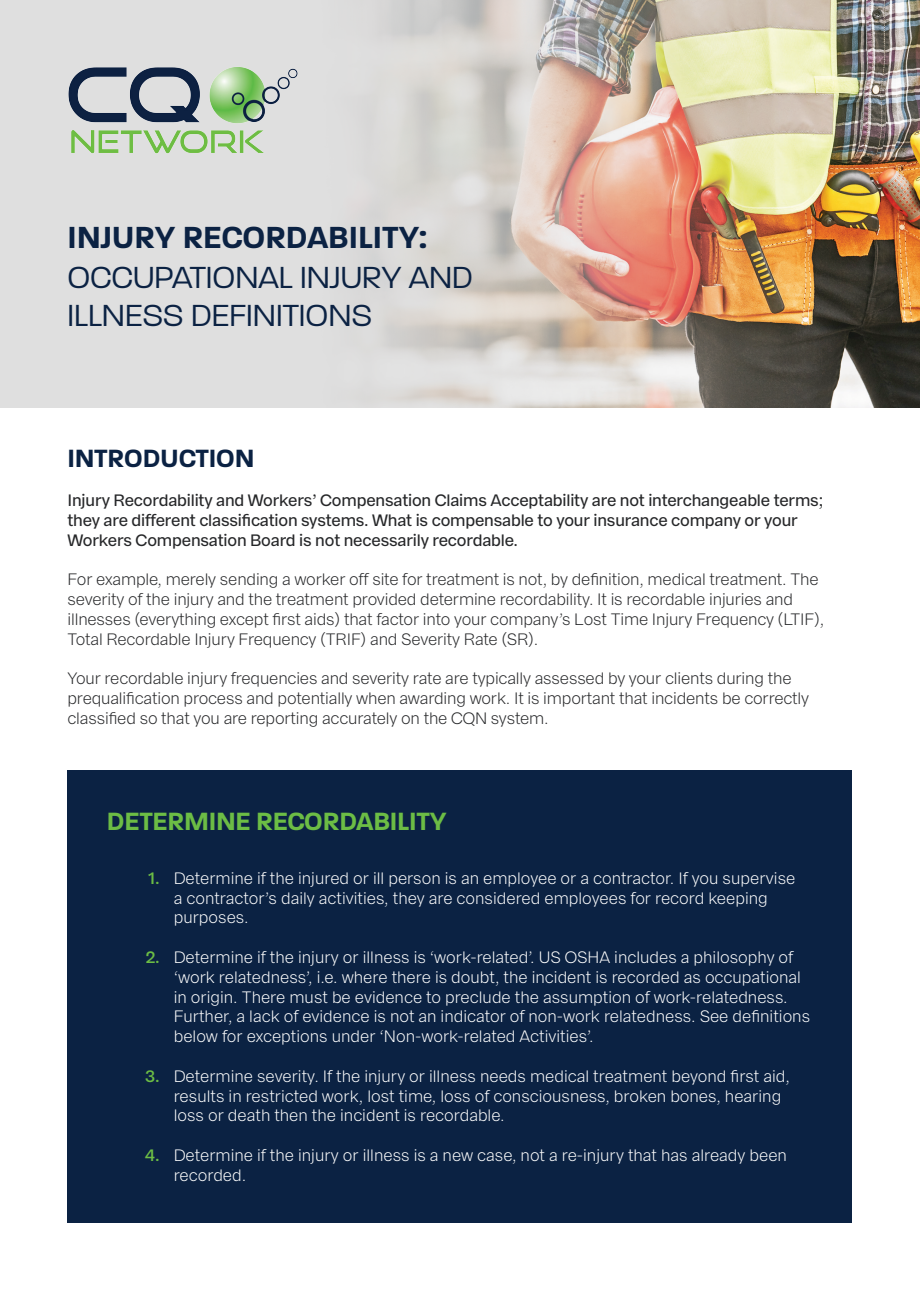
<style>
.page{position:relative;width:920px;height:1290px;background:#fff}
.page>*{position:absolute;margin:0;border:0;box-sizing:border-box;transform-origin:0 0}
.t1{font:300 33px "Paralucent";color:#0b2243}
.t2{font:600 33px "Paralucent";color:#0b2243}
.t3{font:600 27px "Paralucent";letter-spacing:-.01em;color:#6cbd45}
.t4{font:600 27px "Paralucent";letter-spacing:-.01em;color:#0b2243}
.t5{font:300 16.5px/19.8px "Franca";color:#fff}
.t6{font:300 16.5px/19.8px "Franca";letter-spacing:-.01em;color:#262729}
.t7{font:500 16.5px/19.8px "Franca";letter-spacing:-.01em;color:#262729}
.t8{font:600 16.5px "Franca";color:#6cbd45}
</style>
<div class="page">
<div style="left:0;top:0;width:920px;height:407px;background:#dfdfdf"></div>
<img style="left:367px;top:0;width:553px;height:407px">
<img style="left:68px;top:67px;width:230px;height:87px">
<div style="left:68px;top:770px;width:784px;height:452px;background:#0b2243"></div>
<p class="t2" style="left:68px;top:218px;width:361px">INJURY RECORDABILITY:</p>
<p class="t1" style="left:68px;top:259px;width:407px">OCCUPATIONAL INJURY AND</p>
<p class="t1" style="left:68px;top:296px;width:306px">ILLNESS DEFINITIONS</p>
<p class="t4" style="left:68px;top:442px;width:189px">INTRODUCTION</p>
<p class="t7" style="left:68px;top:490px;width:757px">Injury Recordability and Workers’ Compensation Claims Acceptability are not interchangeable terms; they are different classification systems. What is compensable to your insurance company or your<br>Workers Compensation Board is not necessarily recordable.</p>
<p class="t6" style="left:68px;top:570px;width:758px">For example, merely sending a worker off site for treatment is not, by definition, medical treatment. The severity of the injury and the treatment provided determine recordability. It is recordable injuries and illnesses (everything except first aids) that factor into your company’s Lost Time Injury Frequency (LTIF), Total Recordable Injury Frequency (TRIF) and Severity Rate (SR).</p>
<p class="t6" style="left:68px;top:669px;width:743px">Your recordable injury frequencies and severity rate are typically assessed by your clients during the prequalification process and potentially when awarding work. It is important that incidents be correctly classified so that you are reporting accurately on the CQN system.</p>
<p class="t3" style="left:107px;top:805px;width:341px">DETERMINE RECORDABILITY</p>
<p class="t8" style="left:148px;top:868px;width:13px">1.</p>
<p class="t8" style="left:146px;top:947px;width:16px">2.</p>
<p class="t8" style="left:145px;top:1066px;width:16px">3.</p>
<p class="t8" style="left:145px;top:1145px;width:16px">4.</p>
<p class="t5" style="left:174px;top:868px;width:623px">Determine if the injured or ill person is an employee or a contractor. If you supervise a contractor’s daily activities, they are considered employees for record keeping purposes.</p>
<p class="t5" style="left:174px;top:947px;width:638px">Determine if the injury or illness is ‘work-related’. US OSHA includes a philosophy of ‘work relatedness’, i.e. where there is doubt, the incident is recorded as occupational in origin. There must be evidence to preclude the assumption of work-relatedness.<br>Further, a lack of evidence is not an indicator of non-work relatedness. See definitions below for exceptions under ‘Non-work-related Activities’.</p>
<p class="t5" style="left:174px;top:1066px;width:618px">Determine severity. If the injury or illness needs medical treatment beyond first aid, results in restricted work, lost time, loss of consciousness, broken bones, hearing loss or death then the incident is recordable.</p>
<p class="t5" style="left:174px;top:1145px;width:615px">Determine if the injury or illness is a new case, not a re-injury that has already been recorded.</p>
</div>
